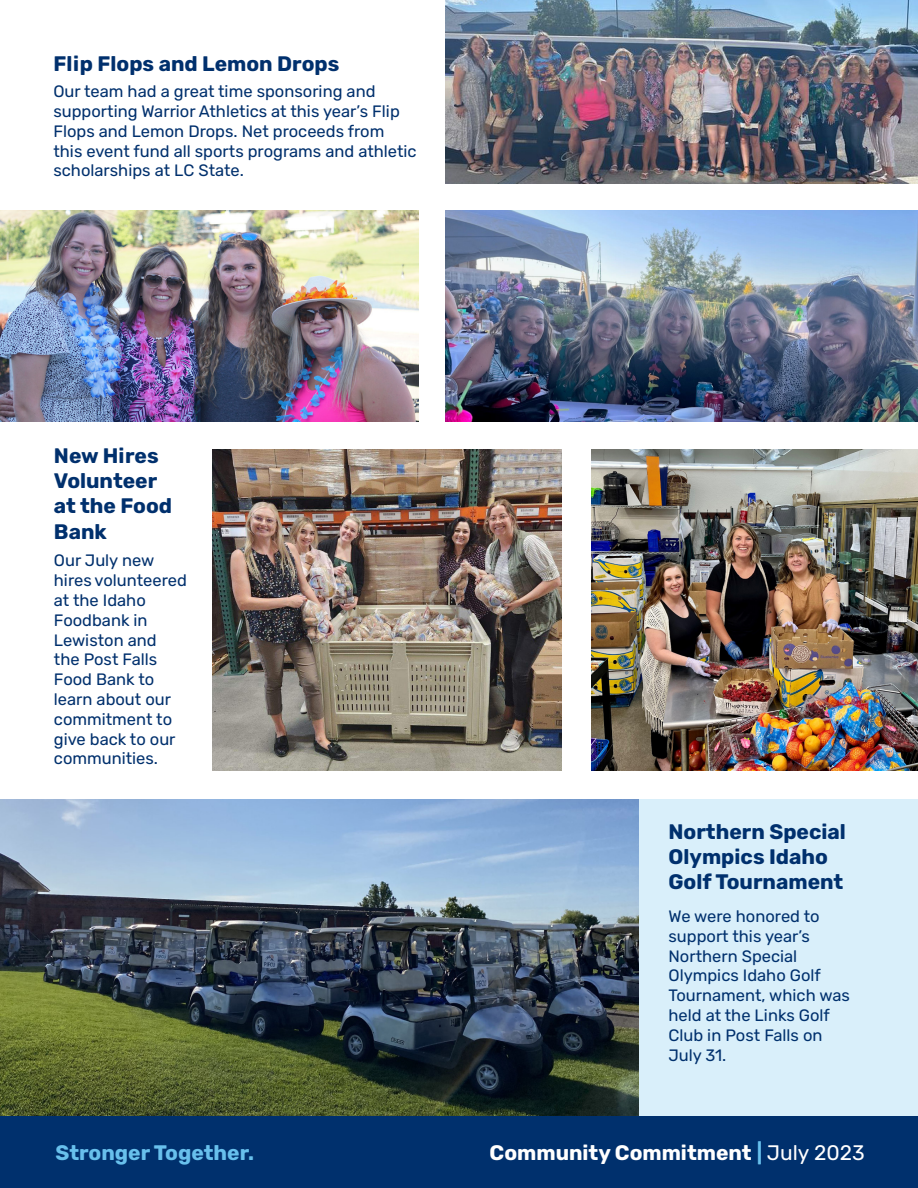
<style>
.page{position:relative;width:918px;height:1188px;background:#fff}
.page>*{position:absolute;margin:0;border:0;box-sizing:border-box;transform-origin:0 0}
.t1{font:700 21px/25.2px "Rubik";color:#00306d}
.t2{font:700 21px "Rubik";color:#fff}
.t3{font:700 21px "Rubik";color:#68c0ec}
.t4{font:16.5px/19.8px "Rubik";color:#00306d}
.s1{color:#68c0ec}
.s2{font-weight:400}
</style>
<div class="page">
<div style="left:0;top:1116px;width:918px;height:72px;background:#00306d"></div>
<img style="left:446px;top:211px;width:472px;height:210px">
<img style="left:212px;top:450px;width:350px;height:321px">
<img style="left:0;top:211px;width:419px;height:210px">
<div style="left:0;top:800px;width:918px;height:316px;background:#d9effa"></div>
<img style="left:0;top:800px;width:638px;height:316px">
<img style="left:592px;top:450px;width:326px;height:321px">
<img style="left:446px;top:0;width:472px;height:184px">
<p class="t1" style="left:53px;top:51px;width:287px">Flip Flops and Lemon Drops</p>
<p class="t4" style="left:53px;top:82px;width:365px">Our team had a great time sponsoring and supporting Warrior Athletics at this year’s Flip Flops and Lemon Drops. Net proceeds from this event fund all sports programs and athletic scholarships at LC State.</p>
<p class="t1" style="left:54px;top:444px;width:120px">New Hires<br>Volunteer at the Food<br>Bank</p>
<p class="t4" style="left:54px;top:551px;width:134px">Our July new hires volunteered at the Idaho<br>Foodbank in<br>Lewiston and<br>the Post Falls<br>Food Bank to learn about our commitment to give back to our communities.</p>
<p class="t1" style="left:669px;top:820px;width:179px">Northern Special<br>Olympics Idaho<br>Golf Tournament</p>
<p class="t4" style="left:669px;top:907px;width:183px">We were honored to support this year’s<br>Northern Special<br>Olympics Idaho Golf<br>Tournament, which was held at the Links Golf<br>Club in Post Falls on<br>July 31.</p>
<p class="t3" style="left:55px;top:1141px;width:200px">Stronger Together.</p>
<p class="t2" style="left:490px;top:1141px;width:377px">Community Commitment <span class="s1">|</span> <span class="s2">July 2023</span></p>
</div>
